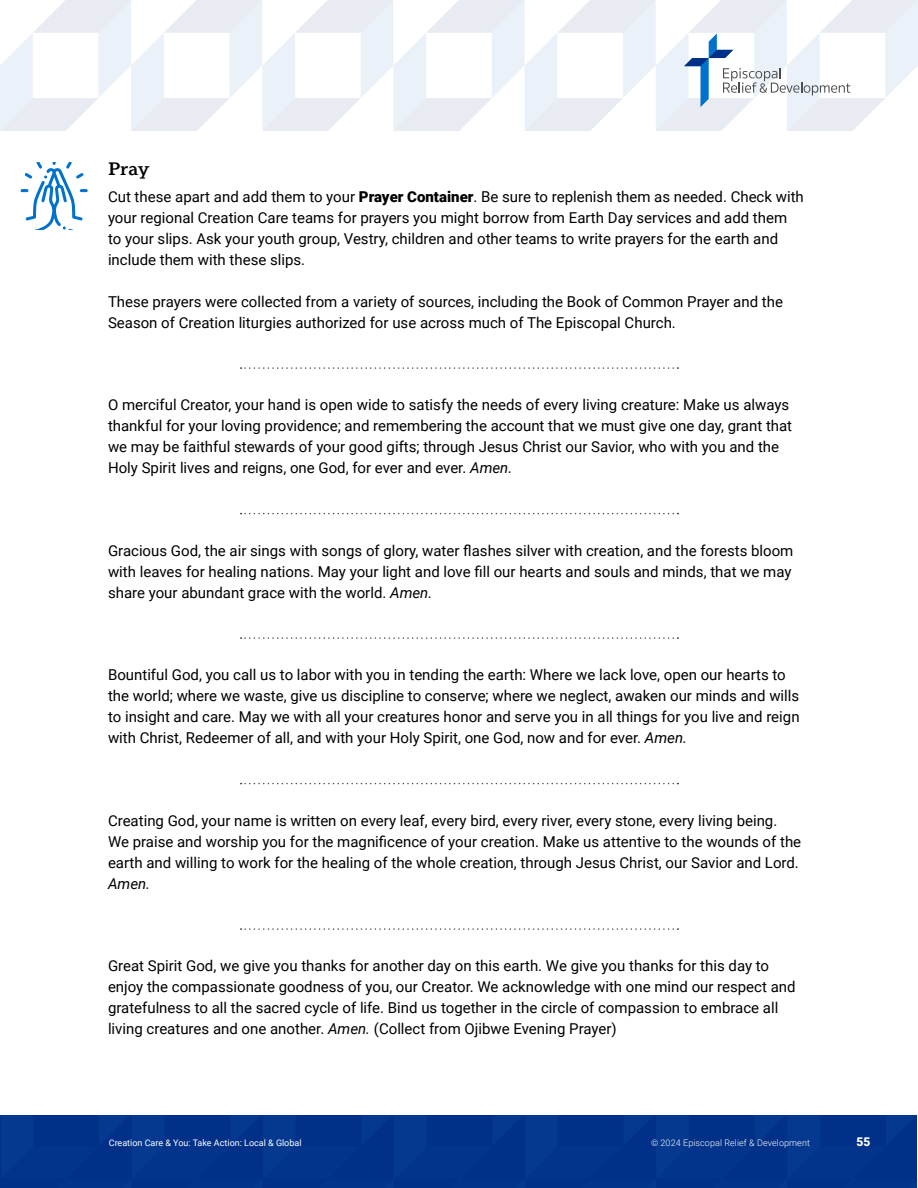
<style>
.page{position:relative;width:918px;height:1188px;background:#fff}
.page>*{position:absolute;margin:0;border:0;box-sizing:border-box;transform-origin:0 0}
.t1{font:700 18px "Argesta Text";color:#000}
.t2{font:15px/21px "Roboto";color:#000}
.t3{font:italic 15px "Roboto";color:#000}
.t4{font:900 12px "Roboto";color:#fff}
.t5{font:9px "Roboto";color:#fff}
.t6{font:300 9px "Roboto";letter-spacing:.01em;color:#fff}
.s1{font-weight:900}
.s2{font-style:italic}
</style>
<div class="page">
<div style="left:1px;top:1116px;width:917px;height:72px;background:#03348c"></div>
<svg style="left:0;top:0;width:918px;height:131px"></svg>
<svg style="left:241px;top:367px;width:437px;height:2px"></svg>
<svg style="left:241px;top:513px;width:437px;height:1px"></svg>
<svg style="left:241px;top:637px;width:437px;height:2px"></svg>
<svg style="left:241px;top:783px;width:437px;height:1px"></svg>
<svg style="left:241px;top:928px;width:437px;height:2px"></svg>
<svg style="left:21px;top:162px;width:67px;height:68px"></svg>
<p class="t1" style="left:108px;top:157px;width:43px">Pray</p>
<p class="t2" style="left:108px;top:186px;width:697px">Cut these apart and add them to your <span class="s1">Prayer Container</span>. Be sure to replenish them as needed. Check with your regional Creation Care teams for prayers you might borrow from Earth Day services and add them to your slips. Ask your youth group, Vestry, children and other teams to write prayers for the earth and include them with these slips.</p>
<p class="t2" style="left:108px;top:290px;width:677px">These prayers were collected from a variety of sources, including the Book of Common Prayer and the<br>Season of Creation liturgies authorized for use across much of The Episcopal Church.</p>
<p class="t2" style="left:108px;top:394px;width:686px">O merciful Creator, your hand is open wide to satisfy the needs of every living creature: Make us always thankful for your loving providence; and remembering the account that we must give one day, grant that we may be faithful stewards of your good gifts; through Jesus Christ our Savior, who with you and the Holy Spirit lives and reigns, one God, for ever and ever. <span class="s2">Amen.</span></p>
<p class="t2" style="left:108px;top:539px;width:687px">Gracious God, the air sings with songs of glory, water flashes silver with creation, and the forests bloom with leaves for healing nations. May your light and love fill our hearts and souls and minds, that we may share your abundant grace with the world. <span class="s2">Amen.</span></p>
<p class="t2" style="left:108px;top:664px;width:693px">Bountiful God, you call us to labor with you in tending the earth: Where we lack love, open our hearts to the world; where we waste, give us discipline to conserve; where we neglect, awaken our minds and wills to insight and care. May we with all your creatures honor and serve you in all things for you live and reign with Christ, Redeemer of all, and with your Holy Spirit, one God, now and for ever. <span class="s2">Amen.</span></p>
<p class="t2" style="left:108px;top:809px;width:695px">Creating God, your name is written on every leaf, every bird, every river, every stone, every living being.<br>We praise and worship you for the magnificence of your creation. Make us attentive to the wounds of the earth and willing to work for the healing of the whole creation, through Jesus Christ, our Savior and Lord.</p>
<p class="t3" style="left:108px;top:873px;width:44px">Amen.</p>
<p class="t2" style="left:108px;top:955px;width:689px">Great Spirit God, we give you thanks for another day on this earth. We give you thanks for this day to enjoy the compassionate goodness of you, our Creator. We acknowledge with one mind our respect and gratefulness to all the sacred cycle of life. Bind us together in the circle of compassion to embrace all living creatures and one another. <span class="s2">Amen.</span> (Collect from Ojibwe Evening Prayer)</p>
<p class="t5" style="left:109px;top:1136px;width:194px">Creation Care &amp; You: Take Action: Local &amp; Global</p>
<p class="t6" style="left:651px;top:1136px;width:160px">© 2024 Episcopal Relief &amp; Development</p>
<p class="t4" style="left:856px;top:1133px;width:16px">55</p>
</div>
